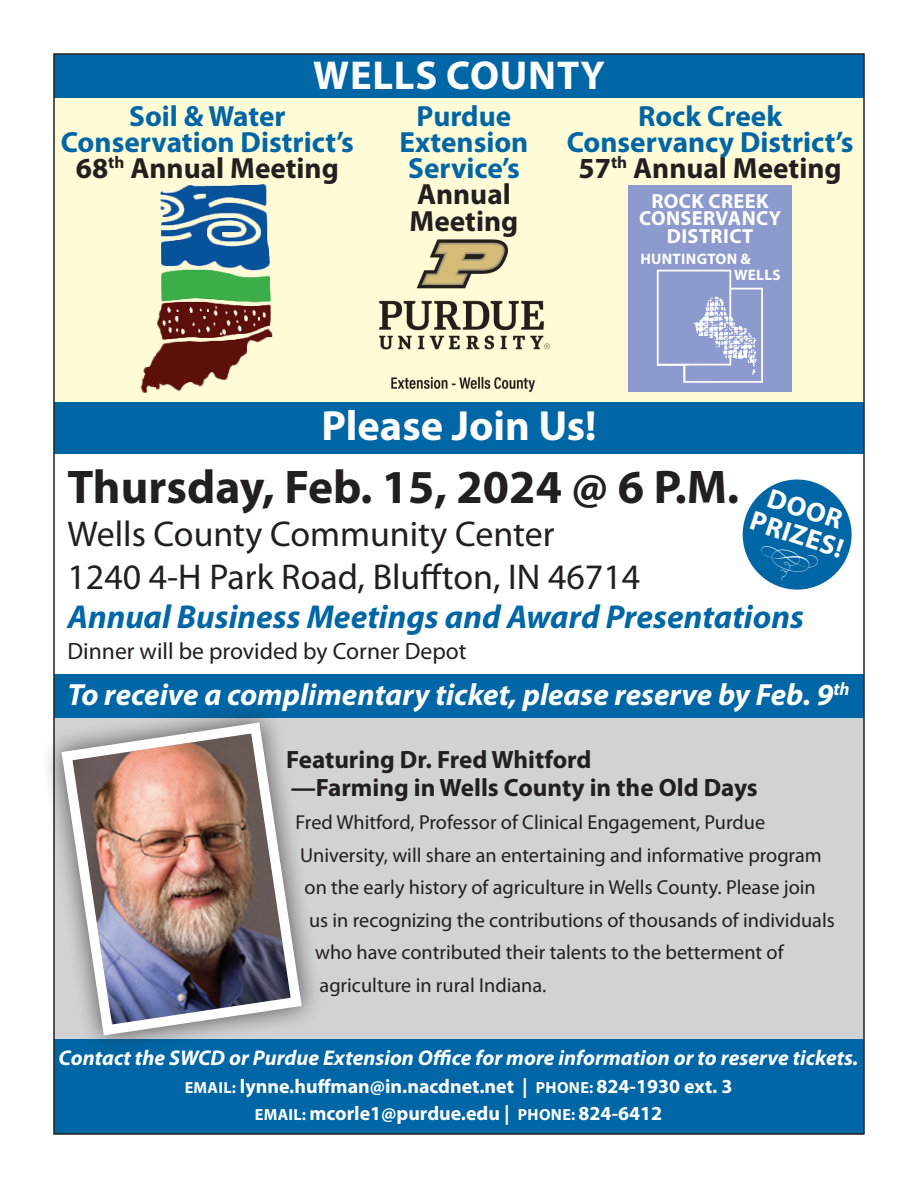
<style>
.page{position:relative;width:918px;height:1188px;background:#fff}
.page>*{position:absolute;margin:0;border:0;box-sizing:border-box;transform-origin:0 0}
.t1{font:700 47.55px "Myriad Pro";color:#231f20}
.t2{font:700 42.3px "Myriad Pro";color:#fff}
.t3{font:700 40.5px "Myriad Pro";letter-spacing:.02em;color:#fff}
.t4{font:36px/43px "Myriad Pro";color:#231f20}
.t5{font:italic 700 33.3px "Myriad Pro";color:#0166a5}
.t6{font:italic 700 30.75px "Myriad Pro";color:#fff}
.t7{font:700 29.25px/26.2px "Myriad Pro";color:#0166a5;text-align:center}
.t8{font:700 29.25px/26.2px "Myriad Pro";color:#231f20}
.t9{font:700 27.6px/27px "Myriad Pro";color:#fff;text-align:center}
.t10{font:700 25.2px/27.6px "Myriad Pro";color:#231f20}
.t11{font:23.7px "Myriad Pro";color:#231f20}
.t12{font:italic 700 21.3px "Myriad Pro";color:#fff}
.t13{font:700 20.4px/17.4px "Myriad Pro";letter-spacing:.02em;color:#fff;text-align:center}
.t14{font:20.25px "Myriad Pro";color:#231f20}
.t15{font:700 19.8px/27.3px "Myriad Pro";color:#fff;text-align:center}
.t16{font:700 15.15px/16.4px "Myriad Pro";letter-spacing:.02em;color:#fff}
.s1{color:#231f20}
.s2{font-size:16.2px}
</style>
<div class="page">
<div style="left:54px;top:713px;width:810px;height:334px;background:#d1d2d4"></div>
<div style="left:54px;top:86px;width:810px;height:322px;background:#fffbd6"></div>
<div style="left:54px;top:402px;width:810px;height:52px;background:#0166a5"></div>
<div style="left:54px;top:54px;width:810px;height:43px;background:#0166a5"></div>
<div style="left:54px;top:674px;width:810px;height:43px;background:#0166a5"></div>
<div style="left:54px;top:1040px;width:810px;height:94px;background:#0166a5"></div>
<div style="left:628px;top:185px;width:164px;height:207px;background:#8d9acd"></div>
<img style="left:656px;top:269px;width:107px;height:114px">
<img style="left:140px;top:185px;width:133px;height:208px">
<img style="left:379px;top:239px;width:171px;height:153px">
<div style="left:40px;top:701px;width:283px;height:356px;background:#231f20;opacity:.75"></div>
<img style="left:56px;top:717px;width:251px;height:324px">
<svg style="left:742px;top:479px;width:110px;height:111px"></svg>
<h3 class="t3" style="left:313px;top:49px;width:293px">Wells County</h3>
<h3 class="t7" style="left:61px;top:102px;width:295px">Soil &amp; Water<br>Conservation District’s<br><span class="s1">68</span><sup>th</sup> <span class="s1">Annual Meeting</span></h3>
<h3 class="t7" style="left:567px;top:102px;width:288px">Rock Creek<br>Conservancy District’s<br><span class="s1">57</span><sup>th</sup> <span class="s1">Annual Meeting</span></h3>
<h3 class="t7" style="left:399px;top:102px;width:131px">Purdue<br>Extension<br>Service’s</h3>
<h3 class="t8" style="left:410px;top:180px;width:110px">Annual<br>Meeting</h3>
<p class="t13" style="left:639px;top:191px;width:144px">Rock Creek<br>Conservancy<br>District</p>
<p class="t16" style="left:734px;top:250px;width:48px;text-indent:-94px">Huntington &amp; wells</p>
<h2 class="t2" style="left:321px;top:399px;width:277px">Please Join Us!</h2>
<h1 class="t1" style="left:68px;top:456px;width:673px">Thursday, Feb. 15, 2024 @ 6 P.M.</h1>
<h3 class="t4" style="left:68px;top:512px;width:574px">Wells County Community Center<br>1240 4-H Park Road, Bluffton, IN 46714</h3>
<h3 class="t9" style="left:764px;top:480px;width:98px;rotate:18deg">Door<br>Prizes!</h3>
<h3 class="t5" style="left:68px;top:595px;width:738px">Annual Business Meetings and Award Presentations</h3>
<p class="t11" style="left:68px;top:636px;width:401px">Dinner will be provided by Corner Depot</p>
<h3 class="t6" style="left:68px;top:675px;width:784px">To receive a complimentary ticket, please reserve by Feb. 9<sup>th</sup></h3>
<p class="t10" style="left:286px;top:745px;width:473px">Featuring Dr. Fred Whitford<br>—Farming in Wells County in the Old Days</p>
<p class="t14" style="left:296px;top:810px;width:471px">Fred Whitford, Professor of Clinical Engagement, Purdue</p>
<p class="t14" style="left:300px;top:842px;width:523px">University, will share an entertaining and informative program</p>
<p class="t14" style="left:305px;top:875px;width:513px">on the early history of agriculture in Wells County. Please join</p>
<p class="t14" style="left:309px;top:908px;width:527px">us in recognizing the contributions of thousands of individuals</p>
<p class="t14" style="left:315px;top:940px;width:470px">who have contributed their talents to the betterment of</p>
<p class="t14" style="left:320px;top:973px;width:228px">agriculture in rural Indiana.</p>
<p class="t12" style="left:58px;top:1044px;width:801px">Contact the SWCD or Purdue Extension Office for more information or to reserve tickets.</p>
<p class="t15" style="left:185px;top:1072px;width:549px"><span class="s2">Email:</span> lynne.huffman@in.nacdnet.net | <span class="s2">Phone:</span> 824-1930 ext. 3<br><span class="s2">Email:</span> mcorle1@purdue.edu | <span class="s2">Phone:</span> 824-6412</p>
</div>
